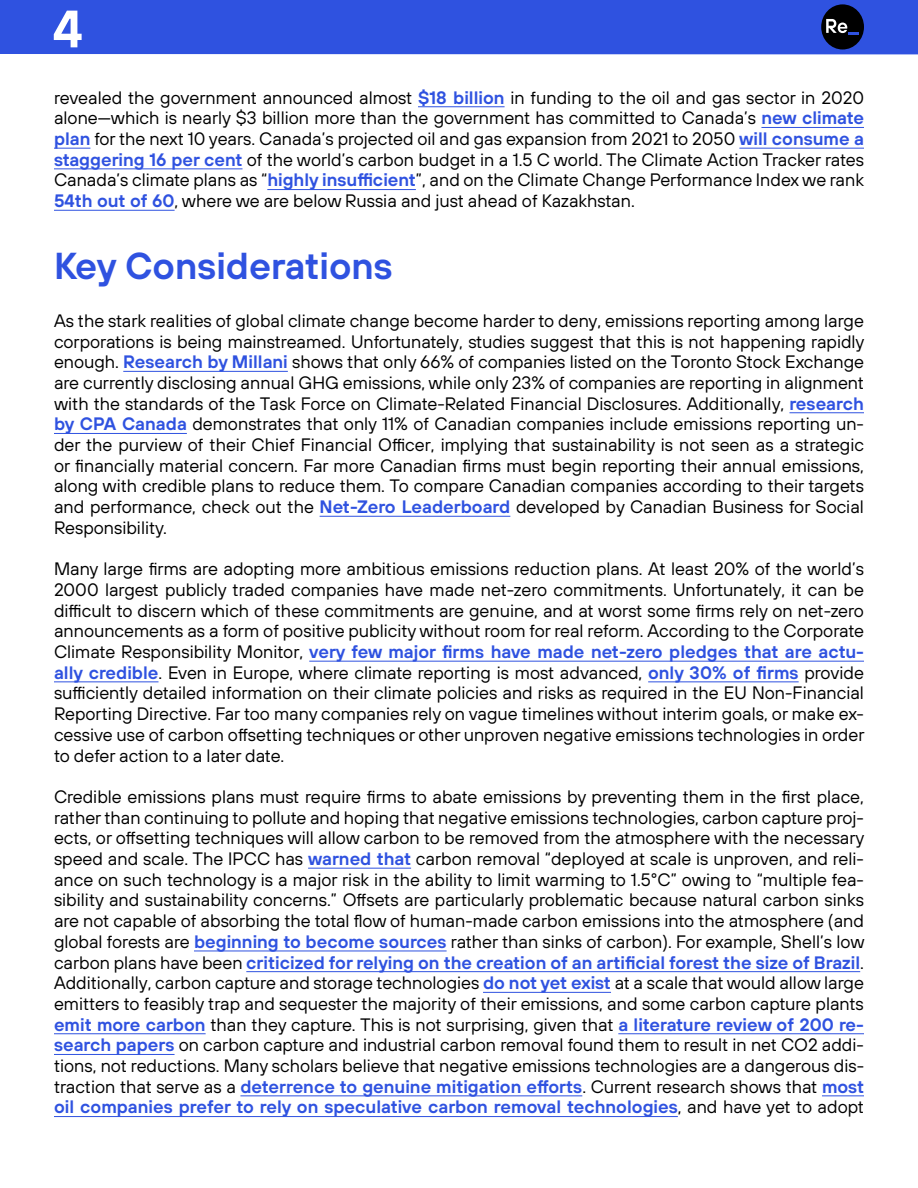
<style>
.page{position:relative;width:918px;height:1188px;background:#fff}
.page>*{position:absolute;margin:0;border:0;box-sizing:border-box;transform-origin:0 0}
.t1{font:600 52.5px "TT Hoves";color:#fff}
.t2{font:600 37.5px "TT Hoves";color:#2f52e0}
.t3{font:18px/20.7px "TT Hoves";color:#000;text-align:justify}
.s1{font-weight:600;color:#2f52e0}
</style>
<div class="page">
<div style="left:0;top:0;width:918px;height:54px;background:#2f52e0"></div>
<hr style="left:418px;top:106px;width:87px;height:1px;background:#2f52e0">
<hr style="left:761px;top:127px;width:103px;height:1px;background:#2f52e0">
<hr style="left:54px;top:148px;width:36px;height:1px;background:#2f52e0">
<hr style="left:739px;top:148px;width:125px;height:1px;background:#2f52e0">
<hr style="left:54px;top:168px;width:189px;height:1px;background:#2f52e0">
<hr style="left:267px;top:189px;width:149px;height:1px;background:#2f52e0">
<hr style="left:54px;top:210px;width:121px;height:1px;background:#2f52e0">
<hr style="left:123px;top:371px;width:165px;height:1px;background:#2f52e0">
<hr style="left:789px;top:412px;width:75px;height:1px;background:#2f52e0">
<hr style="left:54px;top:433px;width:133px;height:1px;background:#2f52e0">
<hr style="left:320px;top:516px;width:190px;height:1px;background:#2f52e0">
<hr style="left:309px;top:661px;width:555px;height:1px;background:#2f52e0">
<hr style="left:54px;top:681px;width:105px;height:1px;background:#2f52e0">
<hr style="left:648px;top:681px;width:151px;height:1px;background:#2f52e0">
<hr style="left:308px;top:868px;width:103px;height:1px;background:#2f52e0">
<hr style="left:194px;top:951px;width:253px;height:1px;background:#2f52e0">
<hr style="left:246px;top:971px;width:614px;height:1px;background:#2f52e0">
<hr style="left:483px;top:992px;width:128px;height:1px;background:#2f52e0">
<hr style="left:54px;top:1033px;width:152px;height:1px;background:#2f52e0">
<hr style="left:618px;top:1033px;width:246px;height:1px;background:#2f52e0">
<hr style="left:54px;top:1054px;width:121px;height:1px;background:#2f52e0">
<hr style="left:240px;top:1095px;width:342px;height:1px;background:#2f52e0">
<hr style="left:822px;top:1095px;width:42px;height:1px;background:#2f52e0">
<hr style="left:54px;top:1116px;width:624px;height:1px;background:#2f52e0">
<div style="left:821px;top:4px;width:43px;height:46px;background:#000;border-radius:50%"></div>
<svg style="left:826px;top:19px;width:33px;height:16px"></svg>
<h1 class="t1" style="left:53px;top:-6px;width:31px">4</h1>
<p class="t3" style="left:54px;top:87px;width:812px">revealed the government announced almost <span class="s1">$18 billion</span> in funding to the oil and gas sector in 2020 alone—which is nearly $3 billion more than the government has committed to Canada’s <span class="s1">new climate plan</span> for the next 10 years. Canada’s projected oil and gas expansion from 2021 to 2050 <span class="s1">will consume a staggering 16 per cent</span> of the world’s carbon budget in a 1.5 C world. The Climate Action Tracker rates Canada’s climate plans as “<span class="s1">highly insufficient</span>”, and on the Climate Change Performance Index we rank <span class="s1">54th out of 60</span>, where we are below Russia and just ahead of Kazakhstan.</p>
<h2 class="t2" style="left:54px;top:241px;width:340px">Key Considerations</h2>
<p class="t3" style="left:54px;top:310px;width:812px">As the stark realities of global climate change become harder to deny, emissions reporting among large corporations is being mainstreamed. Unfortunately, studies suggest that this is not happening rapidly enough. <span class="s1">Research by Millani</span> shows that only 66% of companies listed on the Toronto Stock Exchange are currently disclosing annual GHG emissions, while only 23% of companies are reporting in alignment with the standards of the Task Force on Climate-Related Financial Disclosures. Additionally, <span class="s1">research by CPA Canada</span> demonstrates that only 11% of Canadian companies include emissions reporting un&shy;der the purview of their Chief Financial Officer, implying that sustainability is not seen as a strategic or financially material concern. Far more Canadian firms must begin reporting their annual emissions, along with credible plans to reduce them. To compare Canadian companies according to their targets and performance, check out the <span class="s1">Net-Zero Leaderboard</span> developed by Canadian Business for Social Responsibility.</p>
<p class="t3" style="left:54px;top:558px;width:812px">Many large firms are adopting more ambitious emissions reduction plans. At least 20% of the world’s 2000 largest publicly traded companies have made net-zero commitments. Unfortunately, it can be difficult to discern which of these commitments are genuine, and at worst some firms rely on net-zero announcements as a form of positive publicity without room for real reform. According to the Corporate Climate Responsibility Monitor, <span class="s1">very few major firms have made net-zero pledges that are actu&shy;ally credible</span>. Even in Europe, where climate reporting is most advanced, <span class="s1">only 30% of firms</span> provide sufficiently detailed information on their climate policies and risks as required in the EU Non-Financial Reporting Directive. Far too many companies rely on vague timelines without interim goals, or make ex&shy;cessive use of carbon offsetting techniques or other unproven negative emissions technologies in order to defer action to a later date.</p>
<p class="t3" style="left:54px;top:786px;width:812px">Credible emissions plans must require firms to abate emissions by preventing them in the first place, rather than continuing to pollute and hoping that negative emissions technologies, carbon capture proj&shy;ects, or offsetting techniques will allow carbon to be removed from the atmosphere with the necessary speed and scale. The IPCC has <span class="s1">warned that</span> carbon removal “deployed at scale is unproven, and reli&shy;ance on such technology is a major risk in the ability to limit warming to 1.5°C” owing to “multiple fea&shy;sibility and sustainability concerns.” Offsets are particularly problematic because natural carbon sinks are not capable of absorbing the total flow of human-made carbon emissions into the atmosphere (and global forests are <span class="s1">beginning to become sources</span> rather than sinks of carbon). For example, Shell’s low carbon plans have been <span class="s1">criticized for relying on the creation of an artificial forest the size of Brazil</span>.<br>Additionally, carbon capture and storage technologies <span class="s1">do not yet exist</span> at a scale that would allow large emitters to feasibly trap and sequester the majority of their emissions, and some carbon capture plants <span class="s1">emit more carbon</span> than they capture. This is not surprising, given that <span class="s1">a literature review of 200 re&shy;search papers</span> on carbon capture and industrial carbon removal found them to result in net CO2 addi&shy;tions, not reductions. Many scholars believe that negative emissions technologies are a dangerous dis&shy;traction that serve as a <span class="s1">deterrence to genuine mitigation efforts</span>. Current research shows that <span class="s1">most oil companies prefer to rely on speculative carbon removal technologies</span>, and have yet to adopt</p>
</div>
